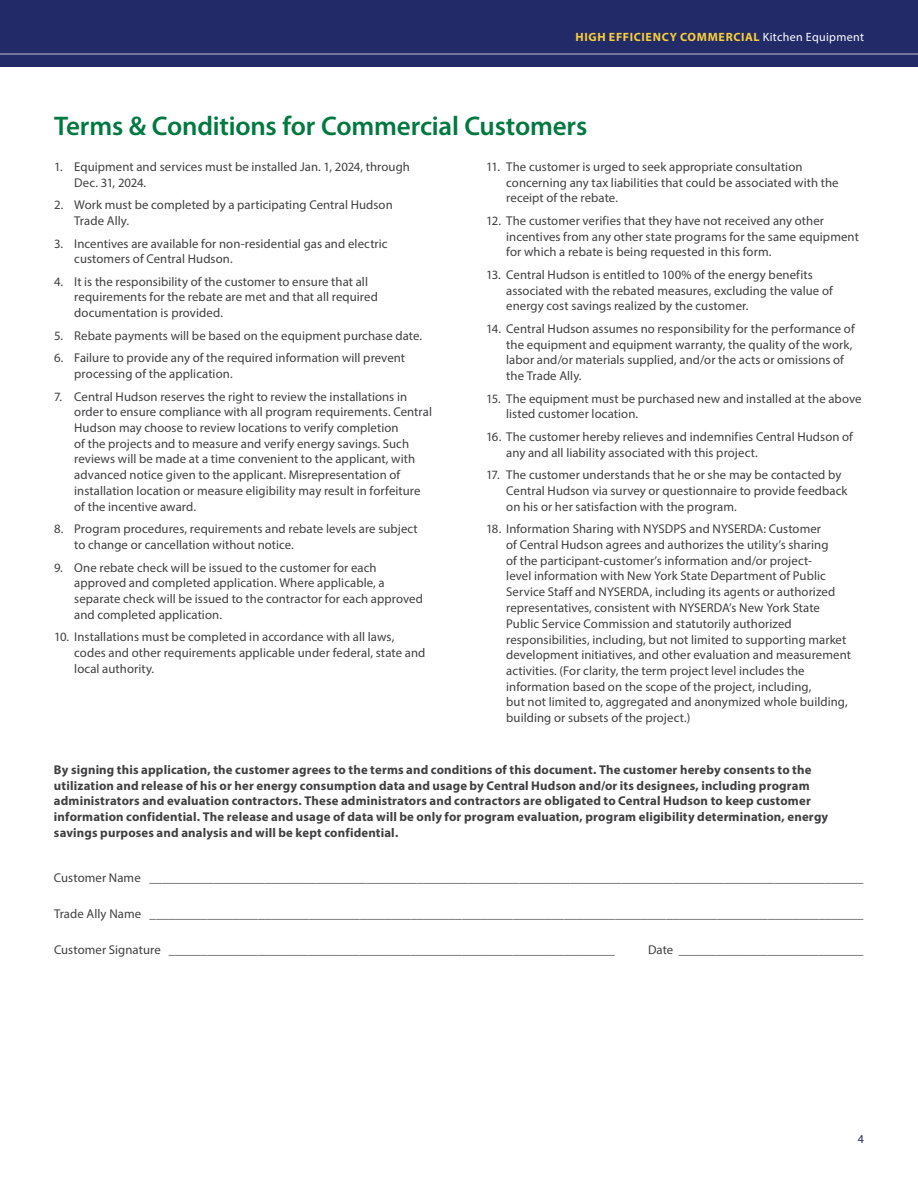
<style>
.page{position:relative;width:918px;height:1188px;background:#fff}
.page>*{position:absolute;margin:0;border:0;box-sizing:border-box;transform-origin:0 0}
.S1{font:600 27px "Myriad Pro";letter-spacing:-.01em;color:#007940}
.body_span_columns{font:12.75px/15.8px "Myriad Pro";letter-spacing:.005em;color:#403f41}
.body_span_columns-2{font:700 12.75px/15.8px "Myriad Pro";letter-spacing:.01em;color:#403f41}
.t1{font:700 12px "Myriad Pro";letter-spacing:.055em;color:#f7ce3b}
.t2{font:12px "Myriad Pro";color:#222a67}
.s1{font-weight:400;color:#fff}
</style>
<div class="page">
<div style="left:0;top:0;width:918px;height:68px;background:#222a67"></div>
<hr style="left:0;top:53px;width:918px;height:2px;background:#908cad">
<p class="t1" style="left:576px;top:29px;width:290px">HIGH EFFICIENCY COMMERCIAL <span class="s1">Kitchen Equipment</span></p>
<p class="S1" style="left:54px;top:109px;width:535px">Terms &amp; Conditions for Commercial Customers</p>
<p class="body_span_columns" style="left:74px;top:159px;width:337px;text-indent:-20px">1. Equipment and services must be installed Jan. 1, 2024, through<br>Dec. 31, 2024.</p>
<p class="body_span_columns" style="left:74px;top:197px;width:320px;text-indent:-20px">2. Work must be completed by a participating Central Hudson<br>Trade Ally.</p>
<p class="body_span_columns" style="left:74px;top:235px;width:315px;text-indent:-20px">3. Incentives are available for non-residential gas and electric customers of Central Hudson.</p>
<p class="body_span_columns" style="left:74px;top:273px;width:305px;text-indent:-20px">4. It is the responsibility of the customer to ensure that all requirements for the rebate are met and that all required documentation is provided.</p>
<p class="body_span_columns" style="left:54px;top:327px;width:370px">5. Rebate payments will be based on the equipment purchase date.</p>
<p class="body_span_columns" style="left:74px;top:350px;width:332px;text-indent:-20px">6. Failure to provide any of the required information will prevent processing of the application.</p>
<p class="body_span_columns" style="left:74px;top:388px;width:359px;text-indent:-20px">7. Central Hudson reserves the right to review the installations in order to ensure compliance with all program requirements. Central Hudson may choose to review locations to verify completion<br>of the projects and to measure and verify energy savings. Such reviews will be made at a time convenient to the applicant, with advanced notice given to the applicant. Misrepresentation of installation location or measure eligibility may result in forfeiture of the incentive award.</p>
<p class="body_span_columns" style="left:74px;top:521px;width:345px;text-indent:-20px">8. Program procedures, requirements and rebate levels are subject to change or cancellation without notice.</p>
<p class="body_span_columns" style="left:74px;top:559px;width:350px;text-indent:-20px">9. One rebate check will be issued to the customer for each approved and completed application. Where applicable, a separate check will be issued to the contractor for each approved and completed application.</p>
<p class="body_span_columns" style="left:74px;top:629px;width:353px;text-indent:-20px">10. Installations must be completed in accordance with all laws, codes and other requirements applicable under federal, state and local authority.</p>
<p class="body_span_columns" style="left:506px;top:159px;width:334px;text-indent:-20px">11. The customer is urged to seek appropriate consultation concerning any tax liabilities that could be associated with the receipt of the rebate.</p>
<p class="body_span_columns" style="left:506px;top:213px;width:354px;text-indent:-20px">12. The customer verifies that they have not received any other incentives from any other state programs for the same equipment for which a rebate is being requested in this form.</p>
<p class="body_span_columns" style="left:506px;top:267px;width:328px;text-indent:-20px">13. Central Hudson is entitled to 100% of the energy benefits associated with the rebated measures, excluding the value of energy cost savings realized by the customer.</p>
<p class="body_span_columns" style="left:506px;top:321px;width:350px;text-indent:-20px">14. Central Hudson assumes no responsibility for the performance of the equipment and equipment warranty, the quality of the work, labor and/or materials supplied, and/or the acts or omissions of the Trade Ally.</p>
<p class="body_span_columns" style="left:506px;top:390px;width:357px;text-indent:-20px">15. The equipment must be purchased new and installed at the above listed customer location.</p>
<p class="body_span_columns" style="left:506px;top:429px;width:348px;text-indent:-20px">16. The customer hereby relieves and indemnifies Central Hudson of any and all liability associated with this project.</p>
<p class="body_span_columns" style="left:506px;top:467px;width:343px;text-indent:-20px">17. The customer understands that he or she may be contacted by<br>Central Hudson via survey or questionnaire to provide feedback on his or her satisfaction with the program.</p>
<p class="body_span_columns" style="left:506px;top:521px;width:346px;text-indent:-20px">18. Information Sharing with NYSDPS and NYSERDA: Customer<br>of Central Hudson agrees and authorizes the utility’s sharing<br>of the participant-customer’s information and/or project-<br>level information with New York State Department of Public Service Staff and NYSERDA, including its agents or authorized representatives, consistent with NYSERDA’s New York State Public Service Commission and statutorily authorized responsibilities, including, but not limited to supporting market development initiatives, and other evaluation and measurement activities. (For clarity, the term project level includes the information based on the scope of the project, including,<br>but not limited to, aggregated and anonymized whole building, building or subsets of the project.)</p>
<p class="body_span_columns-2" style="left:54px;top:761px;width:776px">By signing this application, the customer agrees to the terms and conditions of this document. The customer hereby consents to the utilization and release of his or her energy consumption data and usage by Central Hudson and/or its designees, including program administrators and evaluation contractors. These administrators and contractors are obligated to Central Hudson to keep customer information confidential. The release and usage of data will be only for program evaluation, program eligibility determination, energy savings purposes and analysis and will be kept confidential.</p>
<p class="body_span_columns" style="left:54px;top:870px;width:811px">Customer Name ________________________________________________________________________________________________________________</p>
<p class="body_span_columns" style="left:54px;top:906px;width:811px">Trade Ally Name ________________________________________________________________________________________________________________</p>
<p class="body_span_columns" style="left:54px;top:942px;width:563px">Customer Signature ______________________________________________________________________</p>
<p class="body_span_columns" style="left:648px;top:942px;width:217px">Date _____________________________</p>
<p class="t2" style="left:858px;top:1132px;width:8px">4</p>
</div>
